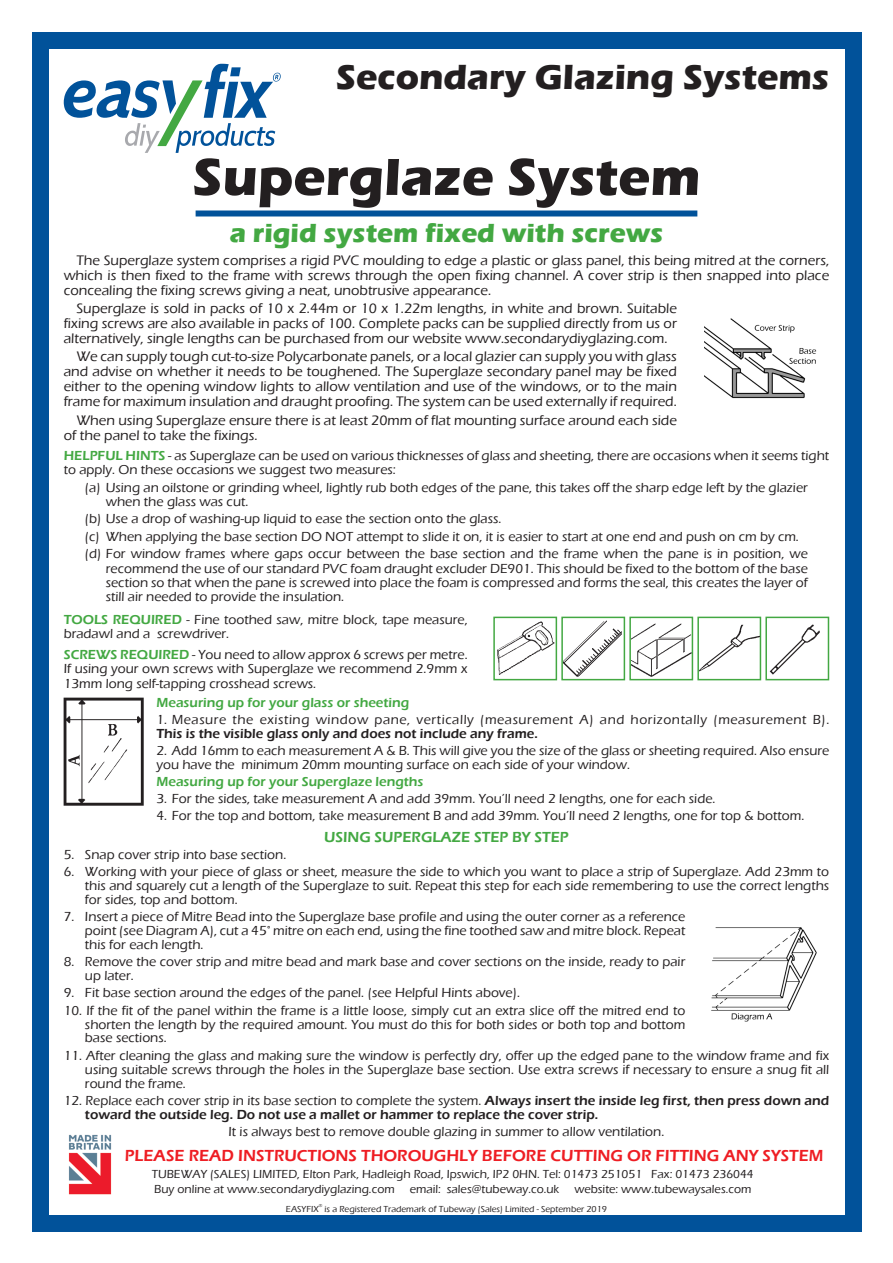
<style>
.page{position:relative;width:893px;height:1263px;background:#fff}
.page>*{position:absolute;margin:0;border:0;box-sizing:border-box;transform-origin:0 0}
.Hints_text{font:700 54px "Eras ITC";color:#231f20}
.Hints_text-2{font:700 36px "Eras ITC";color:#231f20}
.Hints_text-3{font:700 27px "Eras ITC";color:#43a842}
.Intro_Text{font:600 16.5px "Eras ITC";color:#ee1d23}
.Instructions_Text{font:600 15px "Eras ITC";color:#43a842}
.Intro_Text-2{font:500 14.25px/15px "Eras ITC";color:#231f20;text-align:justify}
.Instructions_Text-2{font:500 13.5px/14px "Eras ITC";color:#231f20;text-align:justify}
.Hints_text-4{font:500 13.5px/14.2px "Eras ITC";color:#231f20}
.Instructions_Text-3{font:600 13.5px/14px "Eras ITC";color:#231f20}
.Instructions_Text-4{font:500 13.5px/14px "Eras ITC";letter-spacing:.045em;color:#231f20}
.Instructions_Text-5{font:600 13.5px "Eras ITC";color:#43a842}
.t1{font:500 12px "Eras ITC";color:#231f20}
.t2{font:500 9px "Eras ITC";color:#231f20}
.t3{font:500 4.5px "Eras ITC";color:#231f20}
.s1{font-weight:600;color:#43a842}
.s2{font-weight:600}
.s3{font-weight:500}
</style>
<div class="page">
<div style="left:32px;top:32px;width:829px;height:1199px;background:#01529a"></div>
<div style="left:49px;top:49px;width:795px;height:1165px;background:#fff"></div>
<div style="left:561px;top:617px;width:64px;height:63px;background:#fff;border:2px solid #43a842"></div>
<svg style="left:629px;top:617px;width:64px;height:63px"></svg>
<div style="left:697px;top:617px;width:64px;height:63px;background:#fff;border:2px solid #43a842"></div>
<div style="left:765px;top:617px;width:64px;height:63px;background:#fff;border:2px solid #43a842"></div>
<img style="left:765px;top:622px;width:58px;height:57px">
<img style="left:563px;top:621px;width:59px;height:56px">
<img style="left:632px;top:620px;width:60px;height:60px">
<img style="left:697px;top:616px;width:62px;height:58px">
<img style="left:493px;top:616px;width:65px;height:63px">
<img style="left:64px;top:698px;width:80px;height:107px">
<img style="left:711px;top:927px;width:106px;height:95px">
<div style="left:196px;top:210px;width:501px;height:6px;background:#01529a"></div>
<img style="left:704px;top:318px;width:113px;height:81px">
<svg style="left:64px;top:64px;width:217px;height:89px"></svg>
<img style="left:68px;top:1134px;width:44px;height:61px">
<p class="Hints_text-2" style="left:336px;top:56px;width:495px">Secondary Glazing Systems</p>
<p class="Hints_text" style="left:193px;top:146px;width:509px">Superglaze System</p>
<p class="Hints_text-3" style="left:230px;top:218px;width:435px">a rigid system fixed with screws</p>
<p class="Intro_Text-2" style="left:64px;top:253px;width:767px;text-indent:13px">The Superglaze system comprises a rigid PVC moulding to edge a plastic or glass panel, this being mitred at the corners, which is then fixed to the frame with screws through the open fixing channel. A cover strip is then snapped into place concealing the fixing screws giving a neat, unobtrusive appearance.</p>
<p class="Intro_Text-2" style="left:64px;top:301px;width:615px;text-indent:13px">Superglaze is sold in packs of 10 x 2.44m or 10 x 1.22m lengths, in white and brown. Suitable fixing screws are also available in packs of 100. Complete packs can be supplied directly from us or alternatively, single lengths can be purchased from our website www.secondarydiyglazing.com.</p>
<p class="Intro_Text-2" style="left:64px;top:349px;width:615px;text-indent:13px">We can supply tough cut-to-size Polycarbonate panels, or a local glazier can supply you with glass and advise on whether it needs to be toughened. The Superglaze secondary panel may be fixed either to the opening window lights to allow ventilation and use of the windows, or to the main frame for maximum insulation and draught proofing. The system can be used externally if required.</p>
<p class="Intro_Text-2" style="left:64px;top:412px;width:615px;text-indent:13px">When using Superglaze ensure there is at least 20mm of flat mounting surface around each side of the panel to take the fixings.</p>
<p class="Hints_text-4" style="left:64px;top:449px;width:767px"><span class="s1">HELPFUL HINTS</span> - as Superglaze can be used on various thicknesses of glass and sheeting, there are occasions when it seems tight to apply. On these occasions we suggest two measures:</p>
<p class="Hints_text-4" style="left:106px;top:480px;width:704px;text-indent:-21px">(a) Using an oilstone or grinding wheel, lightly rub both edges of the pane, this takes off the sharp edge left by the glazier when the glass was cut.</p>
<p class="Hints_text-4" style="left:85px;top:512px;width:418px">(b) Use a drop of washing-up liquid to ease the section onto the glass.</p>
<p class="Hints_text-4" style="left:85px;top:529px;width:715px">(c) When applying the base section DO NOT attempt to slide it on, it is easier to start at one end and push on cm by cm.</p>
<p class="Hints_text-4" style="left:106px;top:547px;width:704px;text-align:justify;text-indent:-21px">(d) For window frames where gaps occur between the base section and the frame when the pane is in position, we recommend the use of our standard PVC foam draught excluder DE901. This should be fixed to the bottom of the base section so that when the pane is screwed into place the foam is compressed and forms the seal, this creates the layer of still air needed to provide the insulation.</p>
<p class="Hints_text-4" style="left:64px;top:612px;width:405px"><span class="s1">TOOLS REQUIRED</span> - Fine toothed saw, mitre block, tape measure, bradawl and a screwdriver.</p>
<p class="Hints_text-4" style="left:64px;top:648px;width:405px;text-align:justify"><span class="s1">SCREWS REQUIRED</span> - You need to allow approx 6 screws per metre.<br>If using your own screws with Superglaze we recommend 2.9mm x 13mm long self-tapping crosshead screws.</p>
<p class="Instructions_Text-5" style="left:156px;top:694px;width:254px">Measuring up for your glass or sheeting</p>
<p class="Instructions_Text-4" style="left:156px;top:712px;width:674px">1. Measure the existing window pane, vertically (measurement A) and horizontally (measurement B).<br><span class="s2">This is the visible glass only and does not include any frame.</span></p>
<p class="Instructions_Text-2" style="left:156px;top:744px;width:674px">2. Add 16mm to each measurement A &amp; B. This will give you the size of the glass or sheeting required. Also ensure you have the minimum 20mm mounting surface on each side of your window.</p>
<p class="Instructions_Text-5" style="left:156px;top:774px;width:269px">Measuring up for your Superglaze lengths</p>
<p class="Instructions_Text-2" style="left:156px;top:792px;width:561px">3. For the sides, take measurement A and add 39mm. You’ll need 2 lengths, one for each side.</p>
<p class="Instructions_Text-2" style="left:156px;top:809px;width:649px">4. For the top and bottom, take measurement B and add 39mm. You’ll need 2 lengths, one for top &amp; bottom.</p>
<p class="Instructions_Text" style="left:324px;top:828px;width:246px">USING SUPERGLAZE STEP BY STEP</p>
<p class="Instructions_Text-2" style="left:64px;top:848px;width:224px">5. Snap cover strip into base section.</p>
<p class="Instructions_Text-2" style="left:85px;top:865px;width:746px;text-indent:-21px">6. Working with your piece of glass or sheet, measure the side to which you want to place a strip of Superglaze. Add 23mm to this and squarely cut a length of the Superglaze to suit. Repeat this step for each side remembering to use the correct lengths for sides, top and bottom.</p>
<p class="Instructions_Text-2" style="left:85px;top:910px;width:602px;text-indent:-21px">7. Insert a piece of Mitre Bead into the Superglaze base profile and using the outer corner as a reference point (see Diagram A), cut a 45° mitre on each end, using the fine toothed saw and mitre block. Repeat this for each length.</p>
<p class="Instructions_Text-2" style="left:85px;top:955px;width:602px;text-indent:-21px">8. Remove the cover strip and mitre bead and mark base and cover sections on the inside, ready to pair up later.</p>
<p class="Instructions_Text-2" style="left:64px;top:986px;width:458px">9. Fit base section around the edges of the panel. (see Helpful Hints above).</p>
<p class="Instructions_Text-2" style="left:85px;top:1003px;width:602px;text-indent:-21px">10. If the fit of the panel within the frame is a little loose, simply cut an extra slice off the mitred end to shorten the length by the required amount. You must do this for both sides or both top and bottom base sections.</p>
<p class="Instructions_Text-2" style="left:85px;top:1048px;width:746px;text-indent:-21px">11. After cleaning the glass and making sure the window is perfectly dry, offer up the edged pane to the window frame and fix using suitable screws through the holes in the Superglaze base section. Use extra screws if necessary to ensure a snug fit all round the frame.</p>
<p class="Instructions_Text-3" style="left:85px;top:1093px;width:746px;text-indent:-21px"><span class="s3">12. Replace each cover strip in its base section to complete the system.</span> Always insert the inside leg first, then press down and toward the outside leg. Do not use a mallet or hammer to replace the cover strip.</p>
<p class="Instructions_Text-2" style="left:229px;top:1124px;width:437px">It is always best to remove double glazing in summer to allow ventilation.</p>
<p class="Intro_Text" style="left:125px;top:1146px;width:700px">PLEASE READ INSTRUCTIONS THOROUGHLY BEFORE CUTTING OR FITTING ANY SYSTEM</p>
<p class="t1" style="left:152px;top:1167px;width:603px">TUBEWAY (SALES) LIMITED, Elton Park, Hadleigh Road, Ipswich, IP2 0HN. Tel: 01473 251051 Fax: 01473 236044</p>
<p class="t1" style="left:154px;top:1182px;width:407px">Buy online at www.secondarydiyglazing.com email: sales@tubeway.co.uk</p>
<p class="t1" style="left:574px;top:1182px;width:179px">website: www.tubewaysales.com</p>
<p class="t2" style="left:286px;top:1203px;width:34px">EASYFIX</p>
<p class="t3" style="left:319px;top:1203px;width:5px">®</p>
<p class="t2" style="left:325px;top:1203px;width:284px">is a Registered Trademark of Tubeway (Sales) Limited - September 2019</p>
</div>
